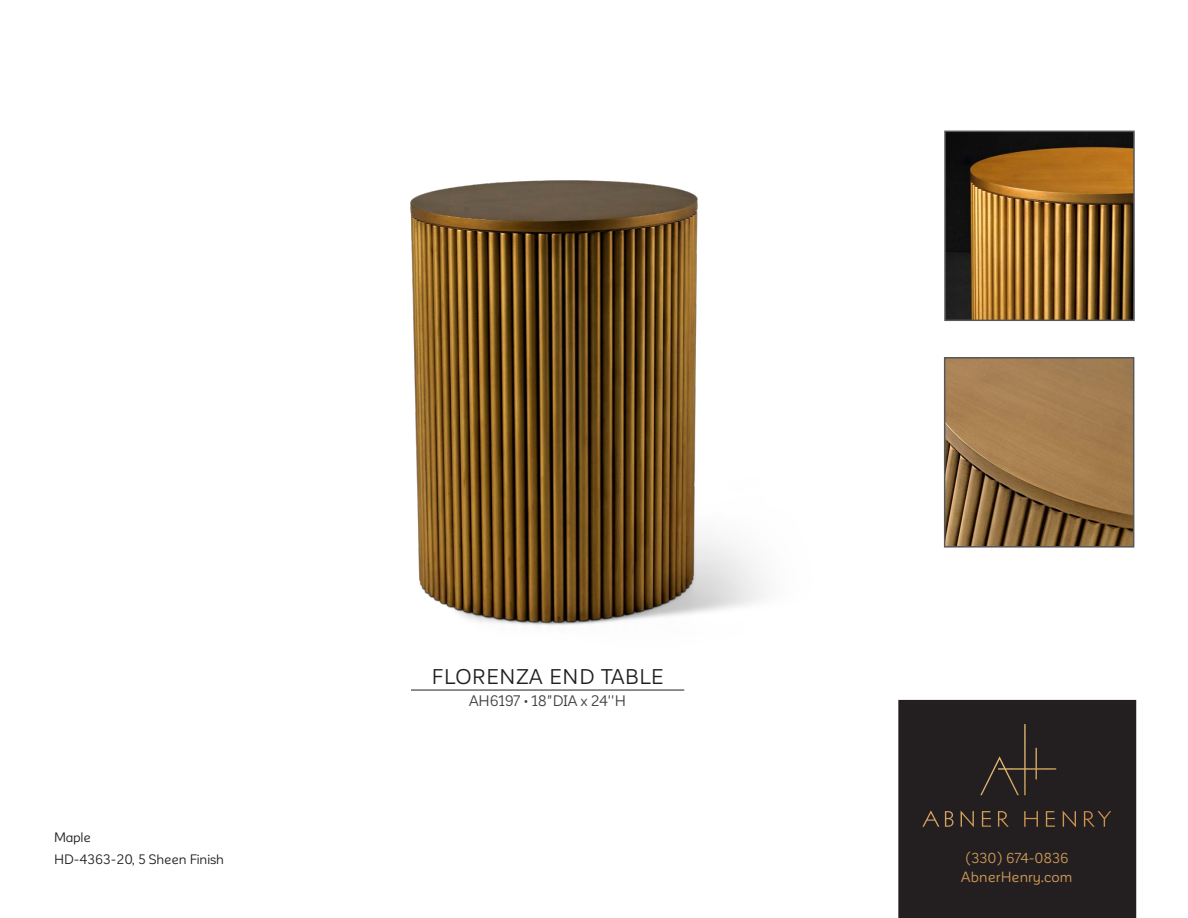
<style>
.page{position:relative;width:1188px;height:918px;background:#fff}
.page>*{position:absolute;margin:0;border:0;box-sizing:border-box;transform-origin:0 0}
.Tear_Sheet_Product_N{font:21px "Corporative Sans Alt";letter-spacing:.035em;color:#231f20}
.Main_Product_Specs{font:15px "Corporative Sans Alt";letter-spacing:-.01em;color:#3e3e3f}
.t1{font:14.55px "Corporative Sans Alt";letter-spacing:.01em;color:#d29b58}
.t2{font:14.25px "Corporative Sans Alt";letter-spacing:-.01em;color:#d29b58}
.Tear_Sheet_Specs{font:13.5px "Corporative Sans Alt";letter-spacing:-.01em;color:#231f20}
</style>
<div class="page">
<div style="left:898px;top:700px;width:238px;height:218px;background:#231f20"></div>
<img style="left:922px;top:724px;width:189px;height:103px">
<hr style="left:411px;top:690px;width:273px;height:1px;background:#231f20">
<img style="left:947px;top:134px;width:185px;height:184px">
<div style="left:944px;top:131px;width:191px;height:190px;border:2px solid #57585a"></div>
<img style="left:947px;top:360px;width:184px;height:185px">
<div style="left:944px;top:357px;width:190px;height:191px;border:2px solid #57585a"></div>
<img style="left:410px;top:180px;width:356px;height:446px">
<p class="Tear_Sheet_Specs" style="left:54px;top:830px;width:38px">Maple</p>
<p class="Tear_Sheet_Specs" style="left:54px;top:852px;width:171px">HD-4363-20, 5 Sheen Finish</p>
<p class="Tear_Sheet_Product_N" style="left:432px;top:665px;width:233px">FLORENZA END TABLE</p>
<p class="Main_Product_Specs" style="left:469px;top:693px;width:158px">AH6197 • 18"DIA x 24''H</p>
<p class="t2" style="left:965px;top:850px;width:106px">(330) 674-0836</p>
<p class="t1" style="left:961px;top:869px;width:113px">AbnerHenry.com</p>
</div>
